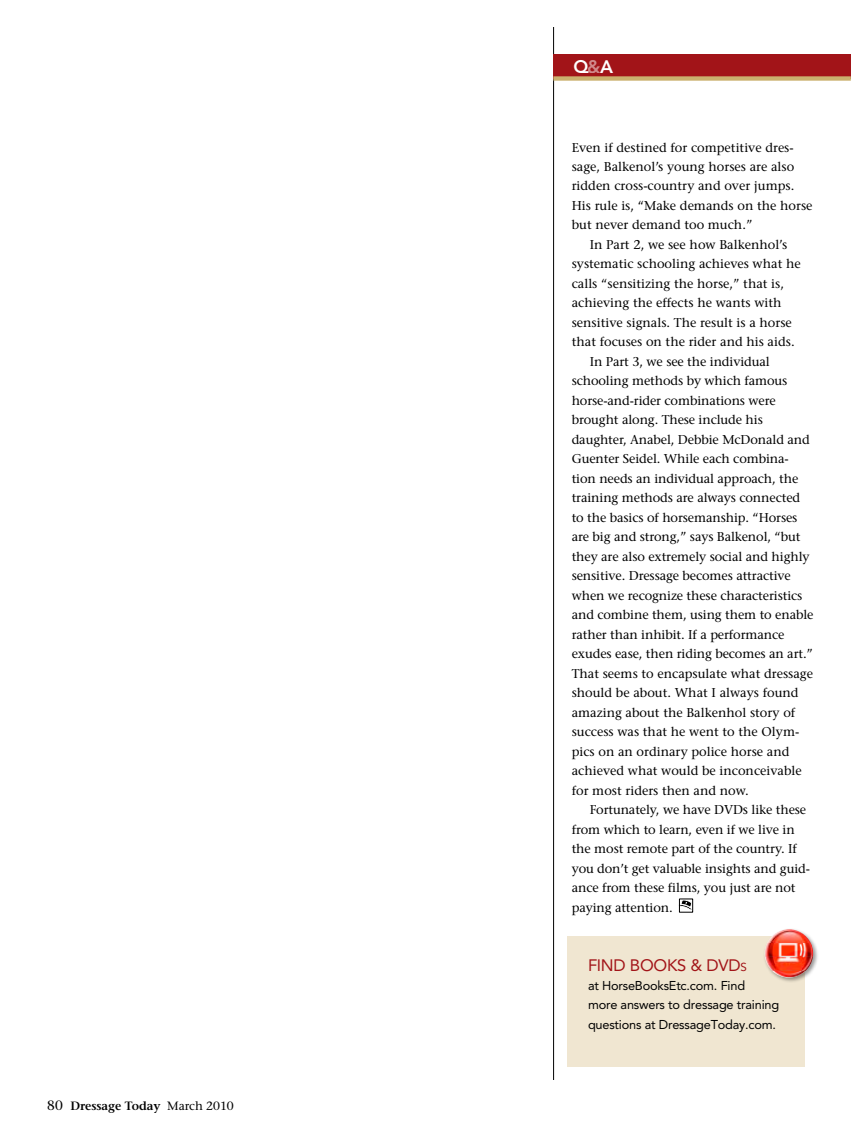
<style>
.page{position:relative;width:851px;height:1134px;background:#fff}
.page>*{position:absolute;margin:0;border:0;box-sizing:border-box;transform-origin:0 0}
.t1{font:800 18px "Avenir";color:#fff}
.t2{font:16.5px "Avenir";letter-spacing:-.015em;color:#a21418}
.t3{font:12.75px "Stone Serif";letter-spacing:-.01em;color:#000}
.t4{font:12.75px/19.5px "Avenir";letter-spacing:-.015em;color:#000}
.t5{font:600 12px "Stone Serif";letter-spacing:-.005em;color:#000}
.s1{font-weight:400;font-size:13.5px}
.s2{font-weight:400}
.s3{font-size:11.55px}
</style>
<div class="page">
<hr style="left:553px;top:27px;width:1px;height:1053px;background:#000">
<div style="left:553px;top:54px;width:297px;height:25px;background:#a21418"></div>
<div style="left:553px;top:76px;width:297px;height:5px;background:#cbb06e"></div>
<svg style="left:678px;top:900px;width:15px;height:10px"></svg>
<div style="left:567px;top:937px;width:237px;height:130px;background:#f0e6d1"></div>
<div style="left:763px;top:928px;width:61px;height:61px;background:#000;opacity:.4"></div>
<img style="left:767px;top:929px;width:43px;height:14px">
<img style="left:764px;top:943px;width:49px;height:28px">
<img style="left:772px;top:971px;width:33px;height:7px">
<p class="t5" style="left:47px;top:1099px;width:188px"><span class="s1">80</span> Dressage Today <span class="s2">March 2010</span></p>
<h1 class="t1" style="left:573px;top:56px;width:41px">Q&amp;A</h1>
<p class="t3" style="left:571px;top:140px;width:223px">Even if destined for competitive dres-</p>
<p class="t3" style="left:571px;top:159px;width:224px">sage, Balkenol’s young horses are also</p>
<p class="t3" style="left:571px;top:178px;width:224px">ridden cross-country and over jumps.</p>
<p class="t3" style="left:571px;top:198px;width:242px">His rule is, “Make demands on the horse</p>
<p class="t3" style="left:571px;top:217px;width:182px">but never demand too much.”</p>
<p class="t3" style="left:589px;top:237px;width:199px">In Part 2, we see how Balkenhol’s</p>
<p class="t3" style="left:571px;top:256px;width:230px">systematic schooling achieves what he</p>
<p class="t3" style="left:571px;top:276px;width:214px">calls “sensitizing the horse,” that is,</p>
<p class="t3" style="left:571px;top:295px;width:211px">achieving the effects he wants with</p>
<p class="t3" style="left:571px;top:315px;width:222px">sensitive signals. The result is a horse</p>
<p class="t3" style="left:571px;top:334px;width:224px">that focuses on the rider and his aids.</p>
<p class="t3" style="left:589px;top:354px;width:181px">In Part 3, we see the individual</p>
<p class="t3" style="left:571px;top:373px;width:217px">schooling methods by which famous</p>
<p class="t3" style="left:571px;top:393px;width:206px">horse-and-rider combinations were</p>
<p class="t3" style="left:571px;top:412px;width:193px">brought along. These include his</p>
<p class="t3" style="left:571px;top:432px;width:239px">daughter, Anabel, Debbie McDonald and</p>
<p class="t3" style="left:571px;top:451px;width:218px">Guenter Seidel. While each combina-</p>
<p class="t3" style="left:571px;top:471px;width:228px">tion needs an individual approach, the</p>
<p class="t3" style="left:571px;top:490px;width:230px">training methods are always connected</p>
<p class="t3" style="left:571px;top:510px;width:227px">to the basics of horsemanship. “Horses</p>
<p class="t3" style="left:571px;top:529px;width:230px">are big and strong,” says Balkenol, “but</p>
<p class="t3" style="left:571px;top:549px;width:239px">they are also extremely social and highly</p>
<p class="t3" style="left:571px;top:568px;width:220px">sensitive. Dressage becomes attractive</p>
<p class="t3" style="left:571px;top:588px;width:232px">when we recognize these characteristics</p>
<p class="t3" style="left:571px;top:607px;width:243px">and combine them, using them to enable</p>
<p class="t3" style="left:571px;top:627px;width:214px">rather than inhibit. If a performance</p>
<p class="t3" style="left:571px;top:646px;width:243px">exudes ease, then riding becomes an art.”</p>
<p class="t3" style="left:571px;top:666px;width:243px">That seems to encapsulate what dressage</p>
<p class="t3" style="left:571px;top:685px;width:228px">should be about. What I always found</p>
<p class="t3" style="left:571px;top:705px;width:225px">amazing about the Balkenhol story of</p>
<p class="t3" style="left:571px;top:724px;width:229px">success was that he went to the Olym-</p>
<p class="t3" style="left:571px;top:744px;width:219px">pics on an ordinary police horse and</p>
<p class="t3" style="left:571px;top:763px;width:231px">achieved what would be inconceivable</p>
<p class="t3" style="left:571px;top:783px;width:178px">for most riders then and now.</p>
<p class="t3" style="left:589px;top:802px;width:218px">Fortunately, we have DVDs like these</p>
<p class="t3" style="left:571px;top:822px;width:224px">from which to learn, even if we live in</p>
<p class="t3" style="left:571px;top:841px;width:227px">the most remote part of the country. If</p>
<p class="t3" style="left:571px;top:861px;width:240px">you don’t get valuable insights and guid-</p>
<p class="t3" style="left:571px;top:880px;width:225px">ance from these films, you just are not</p>
<p class="t3" style="left:571px;top:900px;width:103px">paying attention.</p>
<p class="t2" style="left:588px;top:955px;width:160px">FIND BOOKS &amp; DVD<span class="s3">S</span></p>
<p class="t4" style="left:588px;top:976px;width:193px">at HorseBooksEtc.com. Find<br>more answers to dressage training questions at DressageToday.com.</p>
</div>
